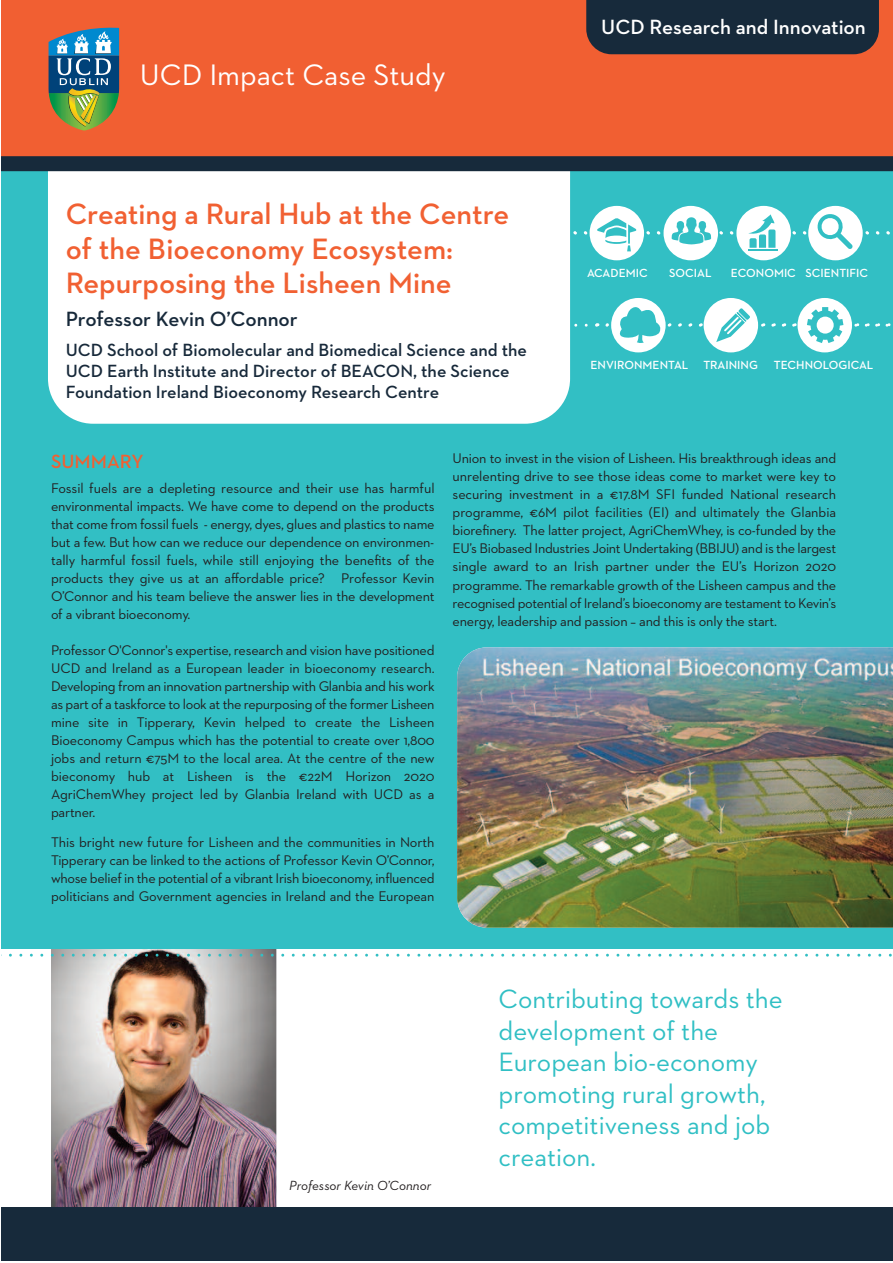
<style>
.page{position:relative;width:893px;height:1263px;background:#fff}
.page>*{position:absolute;margin:0;border:0;box-sizing:border-box;transform-origin:0 0}
.t1{font:30.15px "Neutraface 2 Text";color:#fff}
.t2{font:600 30px/34.5px "Neutraface 2 Text";color:#f16032}
.t3{font:27px/31.5px "Neutraface 2 Text";color:#30bfc4}
.t4{font:600 21px "Neutraface 2 Text";color:#fff}
.t5{font:600 21px "Neutraface 2 Text";color:#17293a}
.t6{font:600 19.5px "Neutraface 2 Text";color:#f16032}
.t7{font:600 18px/21px "Neutraface 2 Text";color:#17293a}
.t8{font:14.25px/18px "Neutraface 2 Text";letter-spacing:-.015em;color:#231f20;text-align:justify}
.t9{font:italic 13.5px "Neutraface 2 Text";color:#231f20}
.t10{font:600 12px "Neutraface 2 Text";color:#fff}
</style>
<div class="page">
<img style="left:51px;top:949px;width:225px;height:258px">
<div style="left:2px;top:167px;width:891px;height:782px;background:#32bfc4"></div>
<div style="left:48px;top:106px;width:522px;height:318px;background:#fff;border-radius:45px"></div>
<div style="left:2px;top:0;width:891px;height:160px;background:#f15f32"></div>
<img style="left:49px;top:27px;width:70px;height:103px">
<div style="left:2px;top:156px;width:891px;height:15px;background:#172a3b"></div>
<div style="left:2px;top:1207px;width:891px;height:54px;background:#172a3b"></div>
<div style="left:586px;top:0;width:293px;height:54px;background:#172a3b"></div>
<svg style="left:9px;top:954px;width:883px;height:3px"></svg>
<div style="left:736px;top:206px;width:55px;height:54px;background:#fff;border-radius:50%"></div>
<div style="left:808px;top:206px;width:55px;height:54px;background:#fff;border-radius:50%"></div>
<div style="left:664px;top:206px;width:54px;height:54px;background:#fff;border-radius:50%"></div>
<div style="left:590px;top:206px;width:54px;height:54px;background:#fff;border-radius:50%"></div>
<div style="left:797px;top:298px;width:55px;height:54px;background:#fff;border-radius:50%"></div>
<div style="left:704px;top:298px;width:54px;height:54px;background:#fff;border-radius:50%"></div>
<div style="left:611px;top:298px;width:55px;height:54px;background:#fff;border-radius:50%"></div>
<svg style="left:575px;top:213px;width:315px;height:38px"></svg>
<hr style="left:748px;top:249px;width:29px;height:2px;background:#32bfc4">
<svg style="left:570px;top:306px;width:321px;height:38px"></svg>
<img style="left:457px;top:647px;width:436px;height:281px">
<h1 class="t1" style="left:140px;top:63px;width:307px">UCD Impact Case Study</h1>
<h2 class="t2" style="left:66px;top:200px;width:445px">Creating a Rural Hub at the Centre of the Bioeconomy Ecosystem:<br>Repurposing the Lisheen Mine</h2>
<h3 class="t5" style="left:66px;top:311px;width:234px">Professor Kevin O’Connor</h3>
<p class="t7" style="left:66px;top:341px;width:463px">UCD School of Biomolecular and Biomedical Science and the<br>UCD Earth Institute and Director of BEACON, the Science<br>Foundation Ireland Bioeconomy Research Centre</p>
<h3 class="t4" style="left:601px;top:19px;width:266px">UCD Research and Innovation</h3>
<p class="t10" style="left:587px;top:268px;width:62px">ACADEMIC</p>
<p class="t10" style="left:669px;top:268px;width:44px">SOCIAL</p>
<p class="t10" style="left:731px;top:268px;width:67px">ECONOMIC</p>
<p class="t10" style="left:805px;top:268px;width:64px">SCIENTIFIC</p>
<p class="t10" style="left:590px;top:360px;width:99px">ENVIRONMENTAL</p>
<p class="t10" style="left:703px;top:360px;width:56px">TRAINING</p>
<p class="t10" style="left:774px;top:360px;width:101px">TECHNOLOGICAL</p>
<h3 class="t6" style="left:51px;top:453px;width:94px">SUMMARY</h3>
<p class="t8" style="left:51px;top:480px;width:385px">Fossil fuels are a depleting resource and their use has harmful environmental impacts. We have come to depend on the products that come from fossil fuels - energy, dyes, glues and plastics to name but a few. But how can we reduce our dependence on environmen&shy;tally harmful fossil fuels, while still enjoying the benefits of the products they give us at an affordable price? Professor Kevin O’Connor and his team believe the answer lies in the development of a vibrant bioeconomy.</p>
<p class="t8" style="left:51px;top:642px;width:385px">Professor O'Connor's expertise, research and vision have positioned UCD and Ireland as a European leader in bioeconomy research.<br>Developing from an innovation partnership with Glanbia and his work as part of a taskforce to look at the repurposing of the former Lisheen mine site in Tipperary, Kevin helped to create the Lisheen Bioeconomy Campus which has the potential to create over 1,800 jobs and return €75M to the local area. At the centre of the new bieconomy hub at Lisheen is the €22M Horizon 2020<br>AgriChemWhey project led by Glanbia Ireland with UCD as a partner.</p>
<p class="t8" style="left:51px;top:834px;width:385px">This bright new future for Lisheen and the communities in North Tipperary can be linked to the actions of Professor Kevin O’Connor, whose belief in the potential of a vibrant Irish bioeconomy, influenced politicians and Government agencies in Ireland and the European</p>
<p class="t8" style="left:453px;top:451px;width:385px">Union to invest in the vision of Lisheen. His breakthrough ideas and unrelenting drive to see those ideas come to market were key to securing investment in a €17.8M SFI funded National research programme, €6M pilot facilities (EI) and ultimately the Glanbia biorefinery. The latter project, AgriChemWhey, is co-funded by the EU’s Biobased Industries Joint Undertaking (BBIJU) and is the largest single award to an Irish partner under the EU’s Horizon 2020 programme. The remarkable growth of the Lisheen campus and the recognised potential of Ireland’s bioeconomy are testament to Kevin’s energy, leadership and passion – and this is only the start.</p>
<p class="t9" style="left:289px;top:1180px;width:143px">Professor Kevin O’Connor</p>
<h3 class="t3" style="left:499px;top:985px;width:286px">Contributing towards the development of the<br>European bio-economy promoting rural growth, competitiveness and job creation.</h3>
</div>
